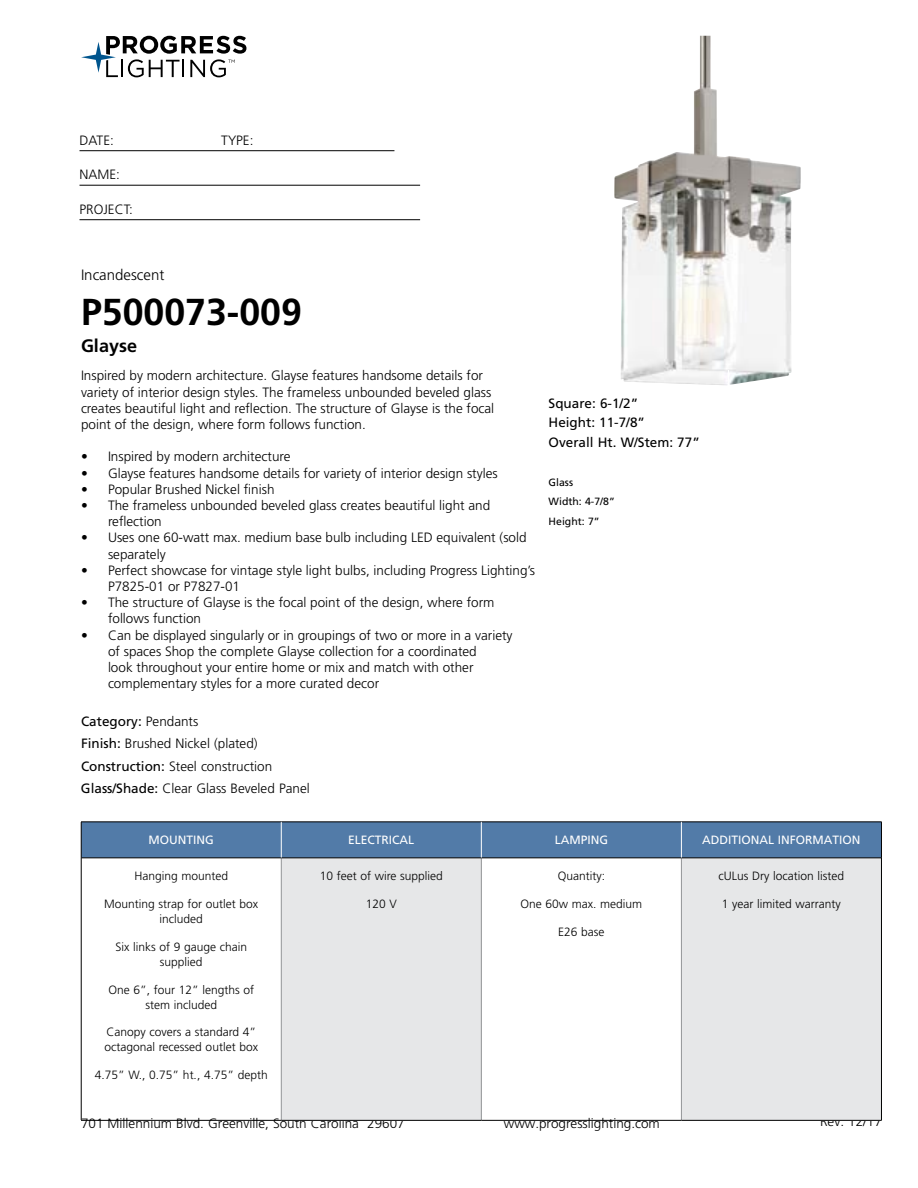
<style>
.page{position:relative;width:918px;height:1188px;background:#fff}
.page>*{position:absolute;margin:0;border:0;box-sizing:border-box;transform-origin:0 0}
.t1{font:700 37.5px "Frutiger LT Std";color:#000}
.t2{font:700 18px "Frutiger LT Std";color:#000}
.t3{font:300 15px "Frutiger LT Std";color:#000}
.t4{font:300 13.5px/16.2px "Frutiger LT Std";color:#000}
.t5{font:13.5px/19.5px "Frutiger LT Std";color:#000}
.t6{font:300 12px/15px "Frutiger LT Std";color:#000;text-align:center}
.t7{font:12px "Frutiger LT Std";color:#fff}
.t8{font:10.5px/19.5px "Frutiger LT Std";color:#000}
.s1{font-weight:400}
</style>
<div class="page">
<svg style="left:81px;top:36px;width:165px;height:41px"></svg>
<hr style="left:80px;top:150px;width:314px;height:1px;background:#000">
<hr style="left:80px;top:185px;width:340px;height:1px;background:#000">
<hr style="left:80px;top:219px;width:340px;height:1px;background:#000">
<div style="left:82px;top:823px;width:799px;height:34px;background:#527ba8"></div>
<div style="left:281px;top:858px;width:200px;height:262px;background:#e6e7e8"></div>
<div style="left:681px;top:858px;width:200px;height:262px;background:#e6e7e8"></div>
<hr style="left:281px;top:858px;width:1px;height:262px;background:#939598">
<hr style="left:481px;top:858px;width:1px;height:262px;background:#939598">
<hr style="left:681px;top:858px;width:1px;height:262px;background:#939598">
<hr style="left:81px;top:857px;width:200px;height:1px;background:#000">
<hr style="left:281px;top:857px;width:200px;height:1px;background:#000">
<hr style="left:481px;top:857px;width:200px;height:1px;background:#000">
<hr style="left:681px;top:857px;width:200px;height:1px;background:#000">
<hr style="left:81px;top:1120px;width:200px;height:1px;background:#000">
<hr style="left:281px;top:1120px;width:200px;height:1px;background:#000">
<hr style="left:481px;top:1120px;width:200px;height:1px;background:#000">
<hr style="left:681px;top:1120px;width:201px;height:1px;background:#000">
<hr style="left:81px;top:822px;width:200px;height:1px;background:#000">
<hr style="left:81px;top:822px;width:1px;height:36px;background:#000">
<hr style="left:281px;top:822px;width:200px;height:1px;background:#000">
<hr style="left:481px;top:822px;width:200px;height:1px;background:#000">
<hr style="left:681px;top:822px;width:201px;height:1px;background:#000">
<hr style="left:881px;top:822px;width:1px;height:36px;background:#000">
<hr style="left:81px;top:858px;width:1px;height:262px;background:#000">
<hr style="left:881px;top:858px;width:1px;height:262px;background:#000">
<hr style="left:281px;top:822px;width:1px;height:35px;background:#fff">
<hr style="left:681px;top:822px;width:1px;height:35px;background:#fff">
<hr style="left:481px;top:822px;width:1px;height:35px;background:#fff">
<img style="left:614px;top:36px;width:187px;height:349px">
<p class="t4" style="left:80px;top:133px;width:36px">DATE:</p>
<p class="t4" style="left:221px;top:133px;width:34px">TYPE:</p>
<p class="t4" style="left:80px;top:168px;width:42px">NAME:</p>
<p class="t4" style="left:80px;top:202px;width:55px">PROJECT:</p>
<p class="t3" style="left:81px;top:269px;width:85px">Incandescent</p>
<h1 class="t1" style="left:81px;top:297px;width:222px">P500073-009</h1>
<h2 class="t2" style="left:81px;top:339px;width:58px">Glayse</h2>
<p class="t4" style="left:81px;top:369px;width:415px">Inspired by modern architecture. Glayse features handsome details for variety of interior design styles. The frameless unbounded beveled glass creates beautiful light and reflection. The structure of Glayse is the focal point of the design, where form follows function.</p>
<p class="t4" style="left:81px;top:450px;width:211px">• Inspired by modern architecture</p>
<p class="t4" style="left:81px;top:466px;width:418px">• Glayse features handsome details for variety of interior design styles</p>
<p class="t4" style="left:81px;top:482px;width:195px">• Popular Brushed Nickel finish</p>
<p class="t4" style="left:108px;top:498px;width:384px;text-indent:-27px">• The frameless unbounded beveled glass creates beautiful light and reflection</p>
<p class="t4" style="left:108px;top:531px;width:420px;text-indent:-27px">• Uses one 60-watt max. medium base bulb including LED equivalent (sold separately</p>
<p class="t4" style="left:108px;top:563px;width:429px;text-indent:-27px">• Perfect showcase for vintage style light bulbs, including Progress Lighting’s<br>P7825-01 or P7827-01</p>
<p class="t4" style="left:108px;top:595px;width:388px;text-indent:-27px">• The structure of Glayse is the focal point of the design, where form follows function</p>
<p class="t4" style="left:108px;top:628px;width:406px;text-indent:-27px">• Can be displayed singularly or in groupings of two or more in a variety of spaces Shop the complete Glayse collection for a coordinated<br>look throughout your entire home or mix and match with other complementary styles for a more curated decor</p>
<p class="t4" style="left:81px;top:711px;width:230px;line-height:22.5px"><span class="s1">Category:</span> Pendants<br><span class="s1">Finish:</span> Brushed Nickel (plated)<br><span class="s1">Construction:</span> Steel construction<br><span class="s1">Glass/Shade:</span> Clear Glass Beveled Panel</p>
<p class="t5" style="left:549px;top:394px;width:153px">Square: 6-1/2”<br>Height: 11-7/8”<br>Overall Ht. W/Stem: 77”</p>
<p class="t8" style="left:549px;top:473px;width:68px">Glass<br>Width: 4-7/8”<br>Height: 7”</p>
<p class="t7" style="left:149px;top:835px;width:67px">MOUNTING</p>
<p class="t7" style="left:348px;top:835px;width:68px">ELECTRICAL</p>
<p class="t7" style="left:555px;top:835px;width:55px">LAMPING</p>
<p class="t7" style="left:702px;top:835px;width:160px">ADDITIONAL INFORMATION</p>
<p class="t6" style="left:134px;top:870px;width:95px">Hanging mounted</p>
<p class="t6" style="left:104px;top:897px;width:156px">Mounting strap for outlet box included</p>
<p class="t6" style="left:115px;top:940px;width:133px">Six links of 9 gauge chain supplied</p>
<p class="t6" style="left:108px;top:983px;width:147px">One 6”, four 12” lengths of stem included</p>
<p class="t6" style="left:105px;top:1026px;width:155px;text-align:left">Canopy covers a standard 4” octagonal recessed outlet box</p>
<p class="t6" style="left:95px;top:1068px;width:174px">4.75” W., 0.75” ht., 4.75” depth</p>
<p class="t6" style="left:320px;top:870px;width:125px">10 feet of wire supplied</p>
<p class="t6" style="left:366px;top:897px;width:33px">120 V</p>
<p class="t6" style="left:719px;top:870px;width:127px">cULus Dry location listed</p>
<p class="t6" style="left:722px;top:897px;width:120px">1 year limited warranty</p>
<p class="t6" style="left:558px;top:870px;width:49px">Quantity:</p>
<p class="t6" style="left:521px;top:897px;width:123px">One 60w max. medium</p>
<p class="t6" style="left:558px;top:925px;width:48px">E26 base</p>
<p class="t4" style="left:81px;top:1116px;width:325px">701 Millennium Blvd. Greenville, South Carolina 29607</p>
<p class="t4" style="left:504px;top:1116px;width:158px">www.progresslighting.com</p>
<p class="t4" style="left:820px;top:1114px;width:63px">Rev. 12/17</p>
</div>
